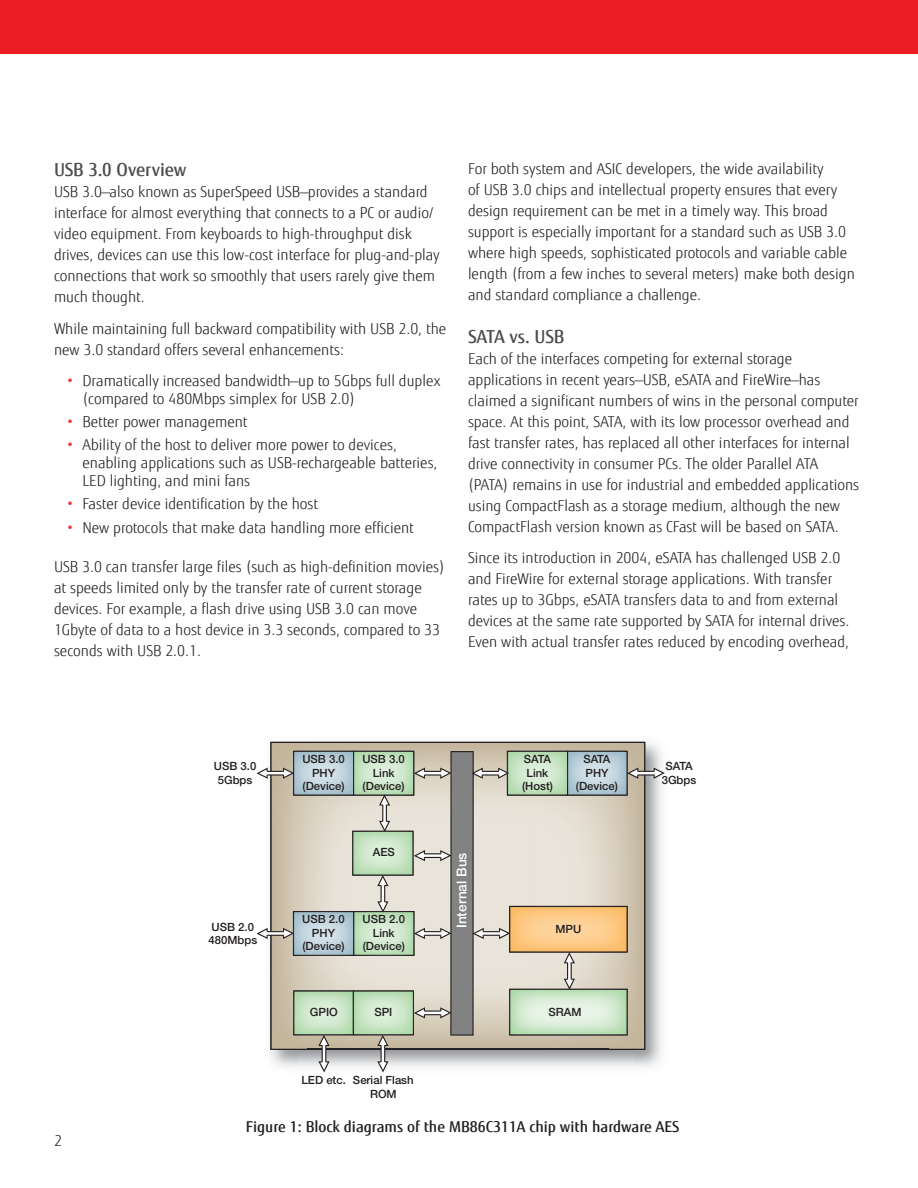
<style>
.page{position:relative;width:918px;height:1188px;background:#fff}
.page>*{position:absolute;margin:0;border:0;box-sizing:border-box;transform-origin:0 0}
.t1{font:500 18px "Fujitsu Sans";letter-spacing:-.01em;color:#4d4d4f}
.t2{font:300 15px/21px "Fujitsu Sans";color:#231f20}
.t3{font:500 15px "Fujitsu Sans";color:#231f20}
.t4{font:500 13.65px "Helvetica Neue";color:#fff}
.t5{font:500 11.4px/13.6px "Helvetica Neue";color:#231f20;text-align:center}
.s1{color:#ee3433}
</style>
<div class="page">
<div style="left:0;top:0;width:918px;height:53px;background:#ed1d24"></div>
<img style="left:270px;top:741px;width:391px;height:10px">
<img style="left:270px;top:742px;width:375px;height:9px">
<svg style="left:257px;top:751px;width:408px;height:321px;background:#cdccbe"></svg>
<p class="t1" style="left:54px;top:159px;width:134px">USB 3.0 Overview</p>
<p class="t2" style="left:54px;top:182px;width:387px">USB 3.0—also known as SuperSpeed USB—provides a standard interface for almost everything that connects to a PC or audio/ video equipment. From keyboards to high-throughput disk drives, devices can use this low-cost interface for plug-and-play connections that work so smoothly that users rarely give them much thought.</p>
<p class="t2" style="left:54px;top:319px;width:394px">While maintaining full backward compatibility with USB 2.0, the new 3.0 standard offers several enhancements:</p>
<p class="t2" style="left:82px;top:372px;width:360px;line-height:18px;text-indent:-16px"><span class="s1">•</span> Dramatically increased bandwidth—up to 5Gbps full duplex (compared to 480Mbps simplex for USB 2.0)</p>
<p class="t2" style="left:66px;top:411px;width:183px"><span class="s1">•</span> Better power management</p>
<p class="t2" style="left:82px;top:436px;width:357px;line-height:18px;text-indent:-16px"><span class="s1">•</span> Ability of the host to deliver more power to devices, enabling applications such as USB-rechargeable batteries,<br>LED lighting, and mini fans</p>
<p class="t2" style="left:66px;top:493px;width:253px"><span class="s1">•</span> Faster device identification by the host</p>
<p class="t2" style="left:66px;top:517px;width:349px"><span class="s1">•</span> New protocols that make data handling more efficient</p>
<p class="t2" style="left:54px;top:556px;width:392px">USB 3.0 can transfer large files (such as high-definition movies) at speeds limited only by the transfer rate of current storage devices. For example, a flash drive using USB 3.0 can move 1Gbyte of data to a host device in 3.3 seconds, compared to 33 seconds with USB 2.0.1.</p>
<p class="t2" style="left:468px;top:158px;width:388px">For both system and ASIC developers, the wide availability<br>of USB 3.0 chips and intellectual property ensures that every design requirement can be met in a timely way. This broad support is especially important for a standard such as USB 3.0 where high speeds, sophisticated protocols and variable cable length (from a few inches to several meters) make both design and standard compliance a challenge.</p>
<p class="t1" style="left:468px;top:325px;width:98px">SATA vs. USB</p>
<p class="t2" style="left:468px;top:348px;width:393px">Each of the interfaces competing for external storage applications in recent years—USB, eSATA and FireWire—has claimed a significant numbers of wins in the personal computer space. At this point, SATA, with its low processor overhead and fast transfer rates, has replaced all other interfaces for internal drive connectivity in consumer PCs. The older Parallel ATA (PATA) remains in use for industrial and embedded applications using CompactFlash as a storage medium, although the new CompactFlash version known as CFast will be based on SATA.</p>
<p class="t2" style="left:468px;top:548px;width:383px">Since its introduction in 2004, eSATA has challenged USB 2.0 and FireWire for external storage applications. With transfer rates up to 3Gbps, eSATA transfers data to and from external devices at the same rate supported by SATA for internal drives.<br>Even with actual transfer rates reduced by encoding overhead,</p>
<p class="t2" style="left:54px;top:1130px;width:9px">2</p>
<p class="t5" style="left:214px;top:759px;width:44px">USB 3.0<br>5Gbps</p>
<p class="t5" style="left:208px;top:920px;width:50px;text-align:left">USB 2.0<br>480Mbps</p>
<p class="t5" style="left:302px;top:752px;width:44px">USB 3.0<br>PHY (Device)</p>
<p class="t5" style="left:362px;top:752px;width:44px">USB 3.0<br>Link (Device)</p>
<p class="t5" style="left:576px;top:752px;width:44px">SATA<br>PHY (Device)</p>
<p class="t5" style="left:522px;top:752px;width:32px">SATA<br>Link (Host)</p>
<p class="t5" style="left:373px;top:845px;width:24px">AES</p>
<p class="t4" style="left:454px;top:928px;width:77px;rotate:-90deg">Internal Bus</p>
<p class="t5" style="left:302px;top:912px;width:44px">USB 2.0<br>PHY (Device)</p>
<p class="t5" style="left:363px;top:912px;width:44px">USB 2.0<br>Link (Device)</p>
<p class="t5" style="left:555px;top:922px;width:27px">MPU</p>
<p class="t5" style="left:310px;top:1005px;width:29px">GPIO</p>
<p class="t5" style="left:374px;top:1005px;width:20px">SPI</p>
<p class="t5" style="left:370px;top:1073px;width:45px;text-align:left;text-indent:-69px">LED etc. Serial Flash<br>ROM</p>
<p class="t5" style="left:549px;top:1005px;width:34px">SRAM</p>
<p class="t5" style="left:662px;top:759px;width:36px">SATA<br>3Gbps</p>
<p class="t3" style="left:246px;top:1118px;width:435px">Figure 1: Block diagrams of the MB86C311A chip with hardware AES</p>
</div>
